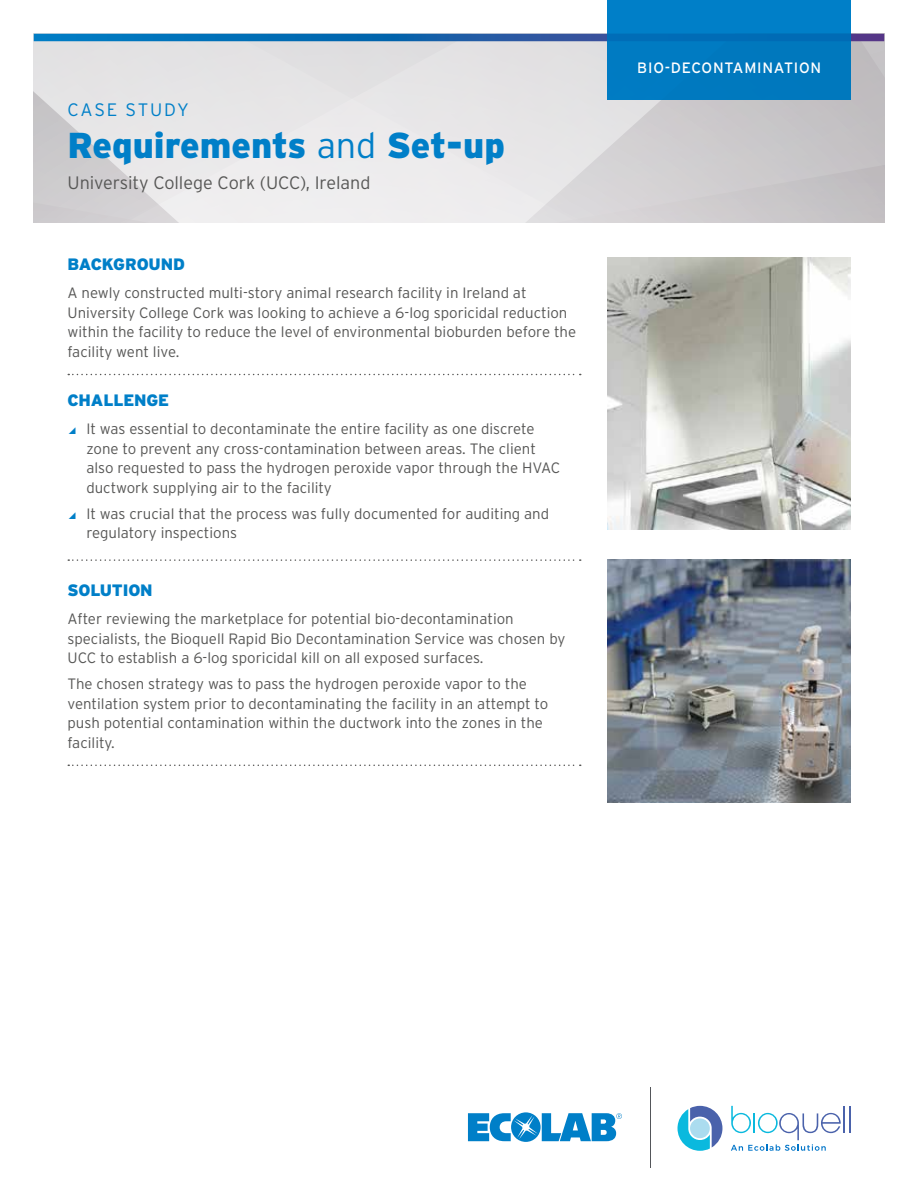
<style>
.page{position:relative;width:918px;height:1188px;background:#fff}
.page>*{position:absolute;margin:0;border:0;box-sizing:border-box;transform-origin:0 0}
.t1{font:900 36px "Interstate";letter-spacing:-.005em;color:#007fc8}
.t2{font:300 18px "Interstate";letter-spacing:-.005em;color:#575756}
.t3{font:300 18px "Interstate";letter-spacing:.095em;color:#007fc8}
.t4{font:900 16.5px "Interstate";letter-spacing:-.01em;color:#007fc8}
.t5{font:300 15px/19.5px "Interstate";color:#575756}
.t6{font:15px "Interstate";letter-spacing:.05em;color:#fff}
.s1{font-weight:300}
.s2{color:#007fc8}
</style>
<div class="page">
<div style="left:34px;top:41px;width:734px;height:62px;background:#e3e2e4"></div>
<svg style="left:34px;top:103px;width:850px;height:119px;background:#dddbdd"></svg>
<svg style="left:34px;top:34px;width:850px;height:7px;background:#1165ae"></svg>
<div style="left:608px;top:0;width:243px;height:100px;background:#007fc8"></div>
<svg style="left:68px;top:374px;width:513px;height:1px"></svg>
<svg style="left:68px;top:559px;width:513px;height:2px"></svg>
<svg style="left:68px;top:765px;width:513px;height:1px"></svg>
<svg style="left:468px;top:1112px;width:154px;height:30px"></svg>
<hr style="left:650px;top:1087px;width:1px;height:80px;background:#54565a">
<hr style="left:843px;top:1106px;width:2px;height:27px;background:#4a62ab">
<svg style="left:849px;top:1106px;width:1px;height:27px"></svg>
<svg style="left:678px;top:1106px;width:44px;height:45px"></svg>
<div style="left:690px;top:1118px;width:20px;height:20px;background:#abdcef;border-radius:50%"></div>
<svg style="left:731px;top:1106px;width:110px;height:45px"></svg>
<img style="left:608px;top:257px;width:242px;height:272px">
<img style="left:608px;top:559px;width:242px;height:243px">
<p class="t3" style="left:68px;top:99px;width:123px">CASE STUDY</p>
<h1 class="t1" style="left:68px;top:124px;width:439px">Requirements <span class="s1">and</span> Set-up</h1>
<p class="t2" style="left:68px;top:172px;width:304px">University College Cork (UCC), Ireland</p>
<p class="t4" style="left:68px;top:255px;width:119px">BACKGROUND</p>
<p class="t5" style="left:68px;top:283px;width:510px">A newly constructed multi-story animal research facility in Ireland at University College Cork was looking to achieve a 6-log sporicidal reduction within the facility to reduce the level of environmental bioburden before the facility went live.</p>
<p class="t4" style="left:68px;top:391px;width:103px">CHALLENGE</p>
<p class="t5" style="left:86px;top:419px;width:475px;text-indent:-19px"><span class="s2">◢</span> It was essential to decontaminate the entire facility as one discrete zone to prevent any cross-contamination between areas. The client also requested to pass the hydrogen peroxide vapor through the HVAC ductwork supplying air to the facility</p>
<p class="t5" style="left:86px;top:503px;width:464px;text-indent:-19px"><span class="s2">◢</span> It was crucial that the process was fully documented for auditing and regulatory inspections</p>
<p class="t4" style="left:68px;top:581px;width:87px">SOLUTION</p>
<p class="t5" style="left:68px;top:609px;width:499px">After reviewing the marketplace for potential bio-decontamination specialists, the Bioquell Rapid Bio Decontamination Service was chosen by<br>UCC to establish a 6-log sporicidal kill on all exposed surfaces.</p>
<p class="t5" style="left:68px;top:674px;width:482px">The chosen strategy was to pass the hydrogen peroxide vapor to the ventilation system prior to decontaminating the facility in an attempt to push potential contamination within the ductwork into the zones in the facility.</p>
<p class="t6" style="left:637px;top:59px;width:185px">BIO-DECONTAMINATION</p>
</div>
